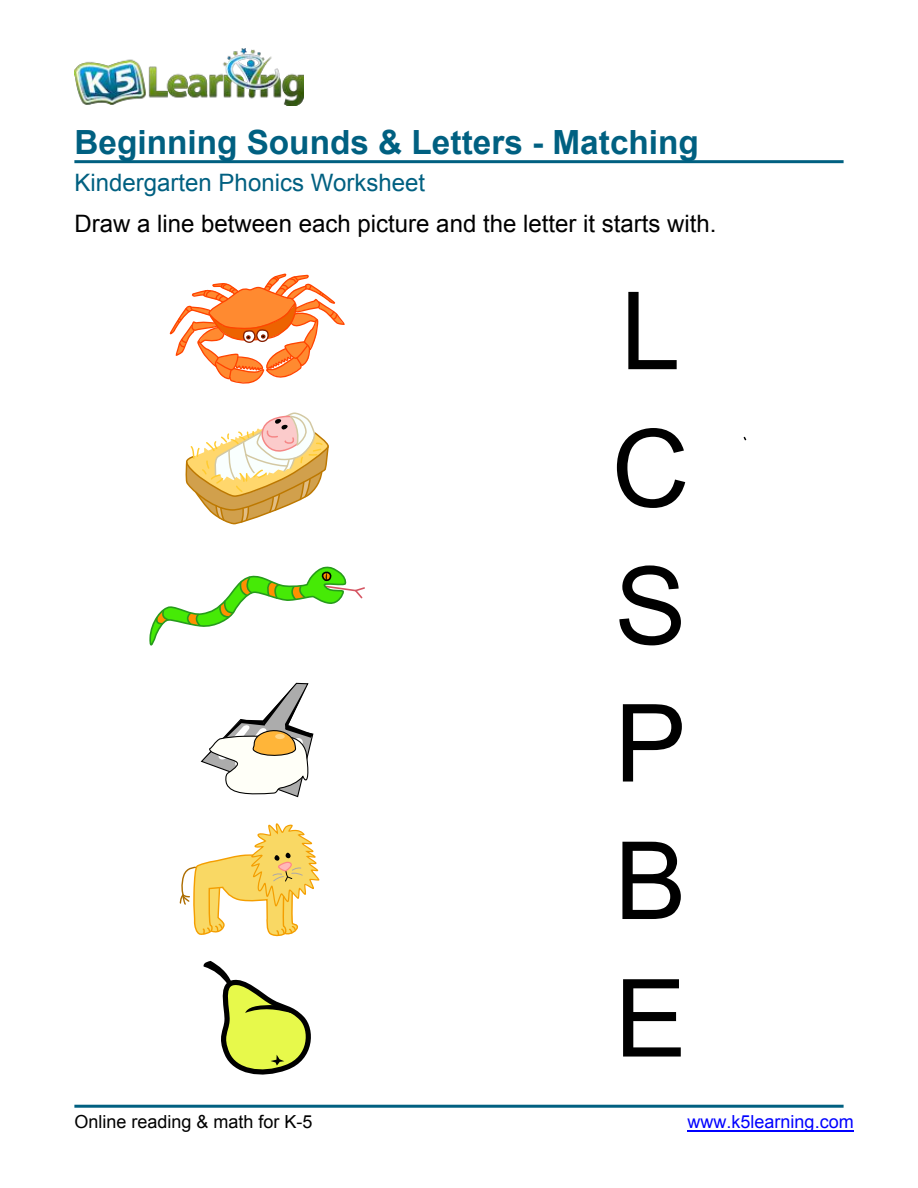
<style>
.page{position:relative;width:918px;height:1188px;background:#fff}
.page>*{position:absolute;margin:0;border:0;box-sizing:border-box;transform-origin:0 0}
.t1{font:108px/137.4px "Arial";color:#000;text-align:justify}
.t2{font:700 33.3px "Arial";color:#006081}
.t3{font:24px "Arial";color:#000}
.t4{font:24px "Arial";color:#006081}
.t5{font:18px "Arial";color:#000}
.t6{font:18px "Arial";color:#00f}
</style>
<div class="page">
<img style="left:74px;top:49px;width:230px;height:57px">
<hr style="left:74px;top:160px;width:770px;height:3px;background:#006081">
<hr style="left:74px;top:1105px;width:770px;height:3px;background:#006081">
<hr style="left:687px;top:1130px;width:167px;height:2px;background:#00f">
<svg style="left:169px;top:273px;width:176px;height:111px"></svg>
<svg style="left:185px;top:412px;width:144px;height:113px"></svg>
<svg style="left:150px;top:566px;width:215px;height:80px"></svg>
<svg style="left:179px;top:682px;width:141px;height:255px"></svg>
<svg style="left:203px;top:961px;width:108px;height:114px"></svg>
<h2 class="t2" style="left:74px;top:129px;width:626px">Beginning Sounds &amp; Letters - Matching</h2>
<p class="t4" style="left:74px;top:174px;width:352px">Kindergarten Phonics Worksheet</p>
<p class="t3" style="left:74px;top:215px;width:644px">Draw a line between each picture and the letter it starts with.</p>
<h1 class="t1" style="left:612px;top:273px;width:79px">L C S P B E</h1>
<p class="t5" style="left:74px;top:1115px;width:240px">Online reading &amp; math for K-5</p>
<p class="t6" style="left:687px;top:1115px;width:168px">www.k5learning.com</p>
</div>
